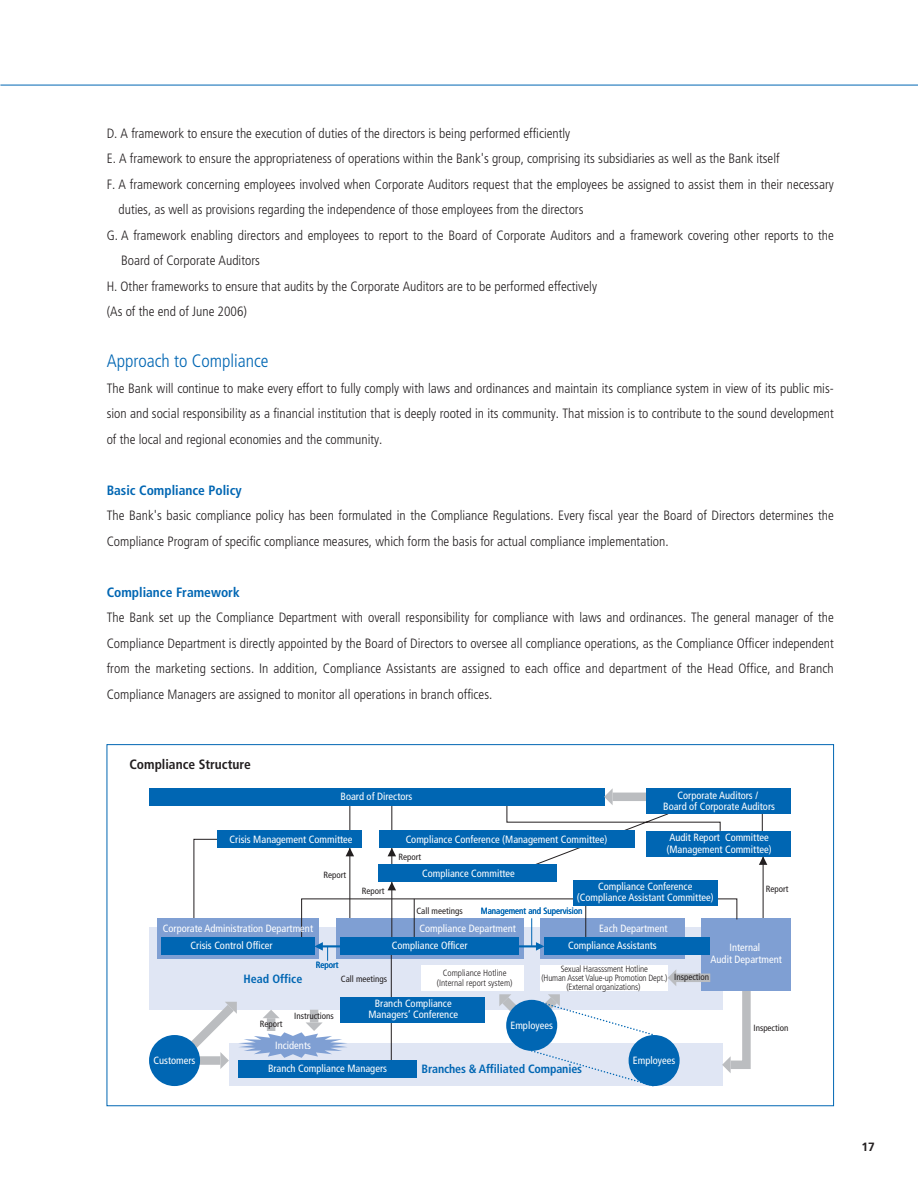
<style>
.page{position:relative;width:918px;height:1190px;background:#fff}
.page>*{position:absolute;margin:0;border:0;box-sizing:border-box;transform-origin:0 0}
.t1{font:300 condensed 18px "Frutiger";color:#0066b3}
.t2{font:300 condensed 13.5px/25.5px "Frutiger";color:#231f20;text-align:justify}
.t3{font:700 condensed 13.5px "Frutiger";color:#0066b3}
.t4{font:700 condensed 13.5px "Frutiger";color:#231f20}
.t5{font:700 condensed 12px "Frutiger";letter-spacing:-.01em;color:#0066b3}
.t6{font:700 12px "Frutiger";color:#231f20}
.t7{font:condensed 10.5px/11.2px "Frutiger";color:#fff;text-align:center}
.t8{font:300 condensed 9px/9px "Frutiger";letter-spacing:-.015em;color:#231f20;text-align:center}
.t9{font:condensed 9px "Frutiger";color:#231f20}
.t10{font:condensed 9px "Frutiger";color:#0066b3}
</style>
<div class="page">
<hr style="left:0;top:85px;width:918px;height:1px;background:#0066b3">
<div style="left:149px;top:926px;width:573px;height:83px;background:#e0e6f4"></div>
<div style="left:229px;top:1043px;width:493px;height:43px;background:#e0e6f4"></div>
<svg style="left:193px;top:801px;width:571px;height:117px"></svg>
<div style="left:158px;top:918px;width:161px;height:40px;background:#7f9fd3"></div>
<div style="left:217px;top:830px;width:145px;height:17px;background:#0066b3"></div>
<div style="left:647px;top:830px;width:144px;height:26px;background:#0066b3"></div>
<div style="left:379px;top:830px;width:255px;height:17px;background:#0066b3"></div>
<div style="left:379px;top:865px;width:178px;height:17px;background:#0066b3"></div>
<div style="left:149px;top:788px;width:455px;height:17px;background:#0066b3"></div>
<div style="left:702px;top:918px;width:89px;height:72px;background:#7f9fd3"></div>
<hr style="left:392px;top:882px;width:1px;height:55px;background:#231f20">
<svg style="left:388px;top:847px;width:8px;height:9px"></svg>
<svg style="left:759px;top:856px;width:8px;height:9px"></svg>
<div style="left:613px;top:792px;width:36px;height:9px;background:#bbbdc0"></div>
<svg style="left:604px;top:788px;width:9px;height:17px"></svg>
<svg style="left:346px;top:847px;width:8px;height:9px"></svg>
<svg style="left:388px;top:882px;width:8px;height:8px"></svg>
<svg style="left:301px;top:898px;width:436px;height:176px"></svg>
<div style="left:573px;top:879px;width:145px;height:26px;background:#0066b3"></div>
<div style="left:544px;top:937px;width:166px;height:17px;background:#0066b3"></div>
<div style="left:161px;top:937px;width:153px;height:17px;background:#0066b3"></div>
<div style="left:340px;top:997px;width:145px;height:25px;background:#0066b3"></div>
<div style="left:421px;top:965px;width:102px;height:25px;background:#fff"></div>
<div style="left:540px;top:965px;width:128px;height:25px;background:#fff"></div>
<div style="left:238px;top:1060px;width:179px;height:17px;background:#0066b3"></div>
<hr style="left:414px;top:899px;width:1px;height:38px;background:#231f20">
<div style="left:340px;top:937px;width:179px;height:17px;background:#0066b3"></div>
<div style="left:647px;top:788px;width:144px;height:25px;background:#0066b3"></div>
<div style="left:149px;top:1035px;width:51px;height:51px;background:#0066b3;border-radius:50%"></div>
<div style="left:629px;top:1035px;width:51px;height:51px;background:#0066b3;border-radius:50%"></div>
<svg style="left:722px;top:980px;width:33px;height:93px"></svg>
<svg style="left:163px;top:995px;width:185px;height:81px"></svg>
<svg style="left:493px;top:988px;width:163px;height:99px"></svg>
<svg style="left:314px;top:942px;width:14px;height:18px"></svg>
<svg style="left:531px;top:918px;width:13px;height:32px"></svg>
<p class="t2" style="left:107px;top:121px;width:465px">D. A framework to ensure the execution of duties of the directors is being performed efficiently</p>
<p class="t2" style="left:107px;top:147px;width:674px">E. A framework to ensure the appropriateness of operations within the Bank's group, comprising its subsidiaries as well as the Bank itself</p>
<p class="t2" style="left:107px;top:172px;width:729px">F. A framework concerning employees involved when Corporate Auditors request that the employees be assigned to assist them in their necessary</p>
<p class="t2" style="left:119px;top:198px;width:466px">duties, as well as provisions regarding the independence of those employees from the directors</p>
<p class="t2" style="left:107px;top:223px;width:729px">G. A framework enabling directors and employees to report to the Board of Corporate Auditors and a framework covering other reports to the</p>
<p class="t2" style="left:121px;top:249px;width:140px">Board of Corporate Auditors</p>
<p class="t2" style="left:107px;top:274px;width:492px">H. Other frameworks to ensure that audits by the Corporate Auditors are to be performed effectively</p>
<p class="t2" style="left:107px;top:300px;width:142px">(As of the end of June 2006)</p>
<h1 class="t1" style="left:107px;top:354px;width:163px">Approach to Compliance</h1>
<p class="t2" style="left:107px;top:376px;width:729px">The Bank will continue to make every effort to fully comply with laws and ordinances and maintain its compliance system in view of its public mis&shy;sion and social responsibility as a financial institution that is deeply rooted in its community. That mission is to contribute to the sound development of the local and regional economies and the community.</p>
<p class="t3" style="left:107px;top:485px;width:137px">Basic Compliance Policy</p>
<p class="t2" style="left:107px;top:504px;width:729px">The Bank's basic compliance policy has been formulated in the Compliance Regulations. Every fiscal year the Board of Directors determines the<br>Compliance Program of specific compliance measures, which form the basis for actual compliance implementation.</p>
<p class="t3" style="left:107px;top:587px;width:135px">Compliance Framework</p>
<p class="t2" style="left:107px;top:606px;width:729px">The Bank set up the Compliance Department with overall responsibility for compliance with laws and ordinances. The general manager of the Compliance Department is directly appointed by the Board of Directors to oversee all compliance operations, as the Compliance Officer independent from the marketing sections. In addition, Compliance Assistants are assigned to each office and department of the Head Office, and Branch Compliance Managers are assigned to monitor all operations in branch offices.</p>
<p class="t4" style="left:129px;top:758px;width:123px">Compliance Structure</p>
<p class="t7" style="left:663px;top:790px;width:113px">Corporate Auditors /<br>Board of Corporate Auditors</p>
<p class="t7" style="left:667px;top:833px;width:107px;text-align:left">Audit Report Committee (Management Committee)</p>
<p class="t7" style="left:341px;top:792px;width:73px">Board of Directors</p>
<p class="t7" style="left:406px;top:835px;width:203px">Compliance Conference (Management Committee)</p>
<p class="t7" style="left:422px;top:869px;width:94px">Compliance Committee</p>
<p class="t7" style="left:230px;top:835px;width:125px">Crisis Management Committee</p>
<p class="t9" style="left:399px;top:853px;width:24px">Report</p>
<p class="t9" style="left:323px;top:871px;width:24px">Report</p>
<p class="t7" style="left:577px;top:881px;width:138px">Compliance Conference (Compliance Assistant Committee)</p>
<p class="t9" style="left:766px;top:885px;width:24px">Report</p>
<p class="t9" style="left:362px;top:886px;width:24px">Report</p>
<p class="t7" style="left:163px;top:923px;width:152px">Corporate Administration Department</p>
<p class="t9" style="left:416px;top:907px;width:48px">Call meetings</p>
<p class="t10" style="left:481px;top:907px;width:103px">Management and Supervision</p>
<p class="t7" style="left:420px;top:923px;width:98px">Compliance Department</p>
<p class="t7" style="left:599px;top:923px;width:70px">Each Department</p>
<p class="t7" style="left:191px;top:940px;width:84px">Crisis Control Officer</p>
<p class="t7" style="left:568px;top:940px;width:90px">Compliance Assistants</p>
<p class="t7" style="left:392px;top:940px;width:77px">Compliance Officer</p>
<p class="t7" style="left:711px;top:941px;width:73px;line-height:12px">Internal<br>Audit Department</p>
<p class="t10" style="left:316px;top:961px;width:24px">Report</p>
<p class="t8" style="left:437px;top:967px;width:77px;line-height:10.5px">Compliance Hotline (Internal report system)</p>
<p class="t8" style="left:541px;top:964px;width:127px">Sexual Harasssment Hotline<br>(Human Asset Value-up Promotion Dept.) (External organizations)</p>
<p class="t9" style="left:674px;top:973px;width:37px">Inspection</p>
<p class="t5" style="left:243px;top:974px;width:60px">Head Office</p>
<p class="t9" style="left:341px;top:975px;width:48px">Call meetings</p>
<p class="t7" style="left:154px;top:1055px;width:43px">Customers</p>
<p class="t9" style="left:260px;top:1020px;width:24px">Report</p>
<p class="t9" style="left:294px;top:1012px;width:41px">Instructions</p>
<p class="t7" style="left:275px;top:1040px;width:37px">Incidents</p>
<p class="t7" style="left:368px;top:998px;width:91px">Branch Compliance<br>Managers’ Conference</p>
<p class="t7" style="left:511px;top:1020px;width:44px">Employees</p>
<p class="t7" style="left:268px;top:1063px;width:120px">Branch Compliance Managers</p>
<p class="t5" style="left:422px;top:1064px;width:162px">Branches &amp; Affiliated Companies</p>
<p class="t7" style="left:633px;top:1055px;width:44px">Employees</p>
<p class="t9" style="left:753px;top:1023px;width:37px">Inspection</p>
<p class="t6" style="left:861px;top:1141px;width:15px">17</p>
</div>
